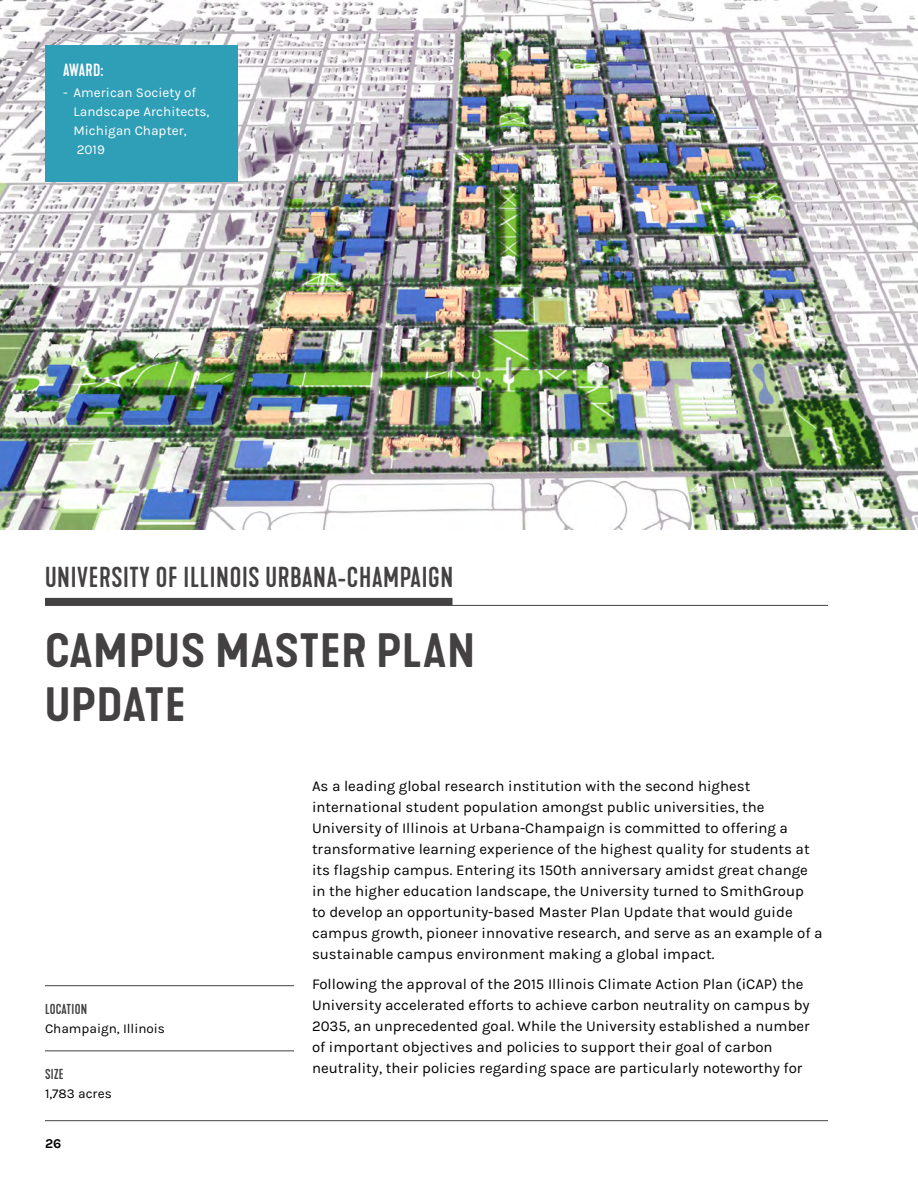
<style>
.page{position:relative;width:918px;height:1188px;background:#fff}
.page>*{position:absolute;margin:0;border:0;box-sizing:border-box;transform-origin:0 0}
.t1{font:600 expanded 45px/54px "Kapra Neue";letter-spacing:.025em;color:#434142}
.t2{font:500 27px "Kapra Neue";letter-spacing:.025em;color:#434142}
.t3{font:500 16.5px "Kapra Neue";letter-spacing:.005em;color:#fff}
.t4{font:15px/21px "Karla";color:#000}
.t5{font:13.5px/18.8px "Karla";color:#fff}
.t6{font:13.5px "Karla";color:#000}
.t7{font:500 13.5px "Kapra Neue";letter-spacing:.025em;color:#434142}
.t8{font:700 13.5px "Karla";color:#000}
</style>
<div class="page">
<hr style="left:45px;top:1120px;width:783px;height:1px;background:#434142">
<hr style="left:45px;top:985px;width:249px;height:1px;background:#434142">
<hr style="left:45px;top:1051px;width:249px;height:1px;background:#434142">
<img style="left:0;top:0;width:918px;height:529px">
<hr style="left:45px;top:605px;width:783px;height:1px;background:#434142">
<div style="left:45px;top:598px;width:408px;height:7px;background:#434142"></div>
<div style="left:45px;top:45px;width:193px;height:137px;background:#2f9eb7"></div>
<p class="t3" style="left:63px;top:60px;width:42px">AWARD:</p>
<p class="t5" style="left:74px;top:84px;width:137px;text-indent:-11px">- American Society of<br>Landscape Architects,<br>Michigan Chapter,<br>2019</p>
<h2 class="t2" style="left:45px;top:561px;width:410px">UNIVERSITY OF ILLINOIS URBANA-CHAMPAIGN</h2>
<h1 class="t1" style="left:45px;top:625px;width:432px">CAMPUS MASTER PLAN<br>UPDATE</h1>
<p class="t7" style="left:45px;top:1001px;width:44px">LOCATION</p>
<p class="t6" style="left:45px;top:1021px;width:122px">Champaign, Illinois</p>
<p class="t7" style="left:45px;top:1066px;width:20px">SIZE</p>
<p class="t6" style="left:45px;top:1086px;width:68px">1,783 acres</p>
<p class="t8" style="left:45px;top:1136px;width:18px">26</p>
<p class="t4" style="left:312px;top:775px;width:512px">As a leading global research institution with the second highest international student population amongst public universities, the University of Illinois at Urbana-Champaign is committed to offering a transformative learning experience of the highest quality for students at its flagship campus. Entering its 150th anniversary amidst great change in the higher education landscape, the University turned to SmithGroup<br>to develop an opportunity-based Master Plan Update that would guide campus growth, pioneer innovative research, and serve as an example of a sustainable campus environment making a global impact.</p>
<p class="t4" style="left:312px;top:973px;width:499px">Following the approval of the 2015 Illinois Climate Action Plan (iCAP) the University accelerated efforts to achieve carbon neutrality on campus by 2035, an unprecedented goal. While the University established a number of important objectives and policies to support their goal of carbon neutrality, their policies regarding space are particularly noteworthy for</p>
</div>
